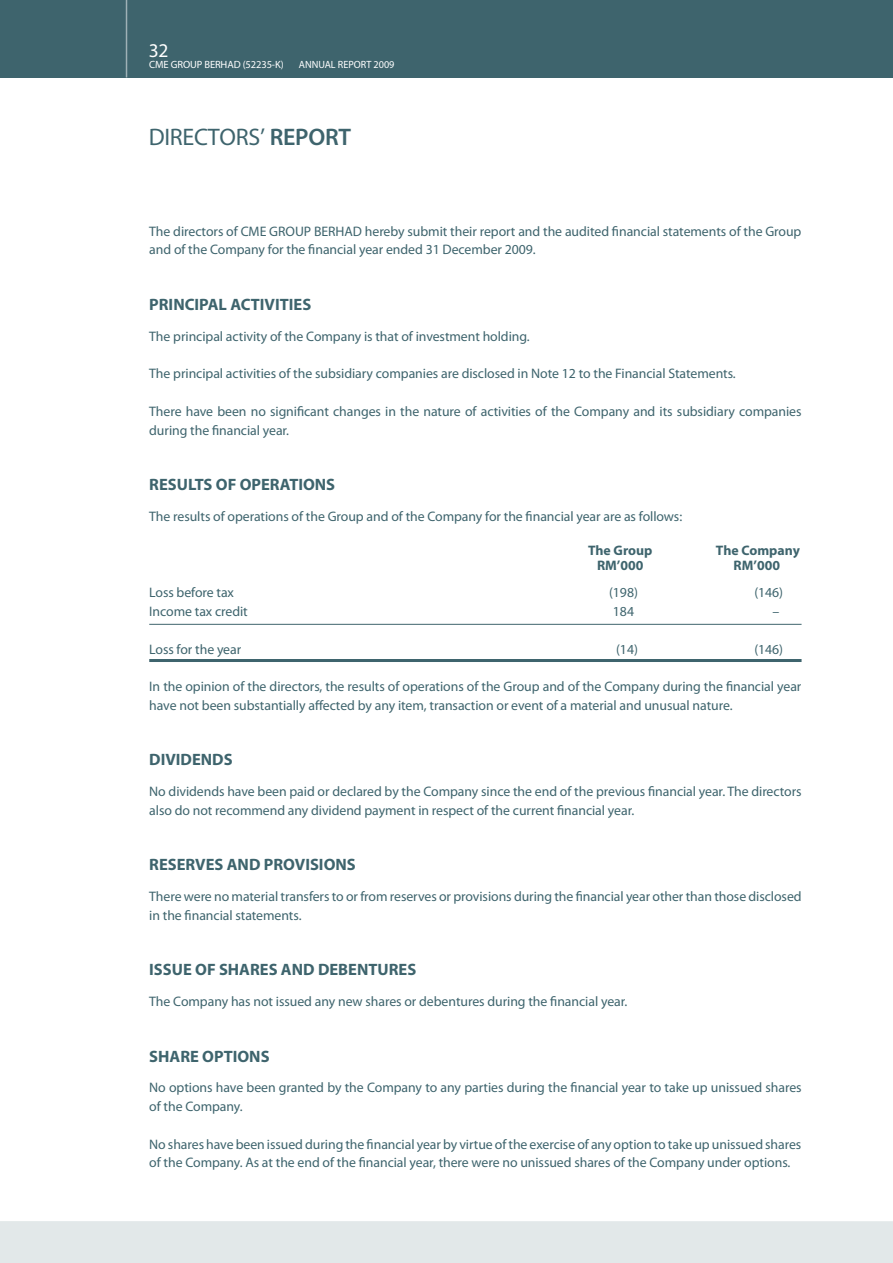
<style>
.page{position:relative;width:893px;height:1263px;background:#fff}
.page>*{position:absolute;margin:0;border:0;box-sizing:border-box;transform-origin:0 0}
.t1{font:24px "Myriad Pro";color:#3e646d}
.t2{font:600 24px "Myriad Pro";color:#3e646d}
.t3{font:19.5px "Myriad Pro";color:#fff}
.t4{font:700 16.5px "Myriad Pro";color:#3e646d}
.t5{font:13.8px/18.8px "Myriad Pro";letter-spacing:-.005em;color:#3e646d}
.t6{font:700 13.8px "Myriad Pro";color:#3e646d}
.t7{font:10.5px "Myriad Pro";letter-spacing:-.01em;color:#fff}
.s1{font-weight:400}
</style>
<div class="page">
<div style="left:0;top:0;width:893px;height:77px;background:#3e646d"></div>
<hr style="left:126px;top:0;width:1px;height:77px;background:#9eb1b6">
<div style="left:0;top:1221px;width:893px;height:42px;background:#e2e8e9"></div>
<hr style="left:149px;top:624px;width:652px;height:1px;background:#3e646d">
<hr style="left:149px;top:659px;width:652px;height:3px;background:#3e646d">
<h2 class="t3" style="left:149px;top:38px;width:21px">32</h2>
<p class="t7" style="left:149px;top:58px;width:136px">CME GROUP BERHAD (52235-K)</p>
<p class="t7" style="left:299px;top:58px;width:97px">ANNUAL REPORT 2009</p>
<h1 class="t1" style="left:149px;top:122px;width:29px">Directors</h1>
<h1 class="t2" style="left:260px;top:122px;width:92px"><span class="s1">’</span> REPORT</h1>
<p class="t5" style="left:149px;top:221px;width:654px">The directors of CME GROUP BERHAD hereby submit their report and the audited financial statements of the Group and of the Company for the financial year ended 31 December 2009.</p>
<p class="t4" style="left:149px;top:294px;width:164px">PRINCIPAL ACTIVITIES</p>
<p class="t5" style="left:149px;top:326px;width:382px">The principal activity of the Company is that of investment holding.</p>
<p class="t5" style="left:149px;top:364px;width:588px">The principal activities of the subsidiary companies are disclosed in Note 12 to the Financial Statements.</p>
<p class="t5" style="left:149px;top:401px;width:654px">There have been no significant changes in the nature of activities of the Company and its subsidiary companies during the financial year.</p>
<p class="t4" style="left:149px;top:474px;width:187px">RESULTS OF OPERATIONS</p>
<p class="t5" style="left:149px;top:506px;width:534px">The results of operations of the Group and of the Company for the financial year are as follows:</p>
<p class="t6" style="left:588px;top:541px;width:66px">The Group</p>
<p class="t6" style="left:716px;top:541px;width:85px">The Company</p>
<p class="t6" style="left:597px;top:556px;width:48px">RM’000</p>
<p class="t6" style="left:734px;top:556px;width:48px">RM’000</p>
<p class="t5" style="left:149px;top:583px;width:86px">Loss before tax</p>
<p class="t5" style="left:609px;top:583px;width:30px">(198)</p>
<p class="t5" style="left:754px;top:583px;width:30px">(146)</p>
<p class="t5" style="left:149px;top:602px;width:100px">Income tax credit</p>
<p class="t5" style="left:613px;top:602px;width:23px">184</p>
<p class="t5" style="left:772px;top:602px;width:8px">–</p>
<p class="t5" style="left:149px;top:639px;width:94px">Loss for the year</p>
<p class="t5" style="left:616px;top:639px;width:23px">(14)</p>
<p class="t5" style="left:754px;top:639px;width:30px">(146)</p>
<p class="t5" style="left:149px;top:677px;width:654px">In the opinion of the directors, the results of operations of the Group and of the Company during the financial year have not been substantially affected by any item, transaction or event of a material and unusual nature.</p>
<p class="t4" style="left:149px;top:749px;width:85px">DIVIDENDS</p>
<p class="t5" style="left:149px;top:782px;width:654px">No dividends have been paid or declared by the Company since the end of the previous financial year. The directors also do not recommend any dividend payment in respect of the current financial year.</p>
<p class="t4" style="left:149px;top:854px;width:208px">RESERVES AND PROVISIONS</p>
<p class="t5" style="left:149px;top:887px;width:654px">There were no material transfers to or from reserves or provisions during the financial year other than those disclosed in the financial statements.</p>
<p class="t4" style="left:149px;top:959px;width:269px">ISSUE OF SHARES AND DEBENTURES</p>
<p class="t5" style="left:149px;top:992px;width:480px">The Company has not issued any new shares or debentures during the financial year.</p>
<p class="t4" style="left:149px;top:1045px;width:122px">SHARE OPTIONS</p>
<p class="t5" style="left:149px;top:1078px;width:654px">No options have been granted by the Company to any parties during the financial year to take up unissued shares of the Company.</p>
<p class="t5" style="left:149px;top:1134px;width:654px">No shares have been issued during the financial year by virtue of the exercise of any option to take up unissued shares of the Company. As at the end of the financial year, there were no unissued shares of the Company under options.</p>
</div>
